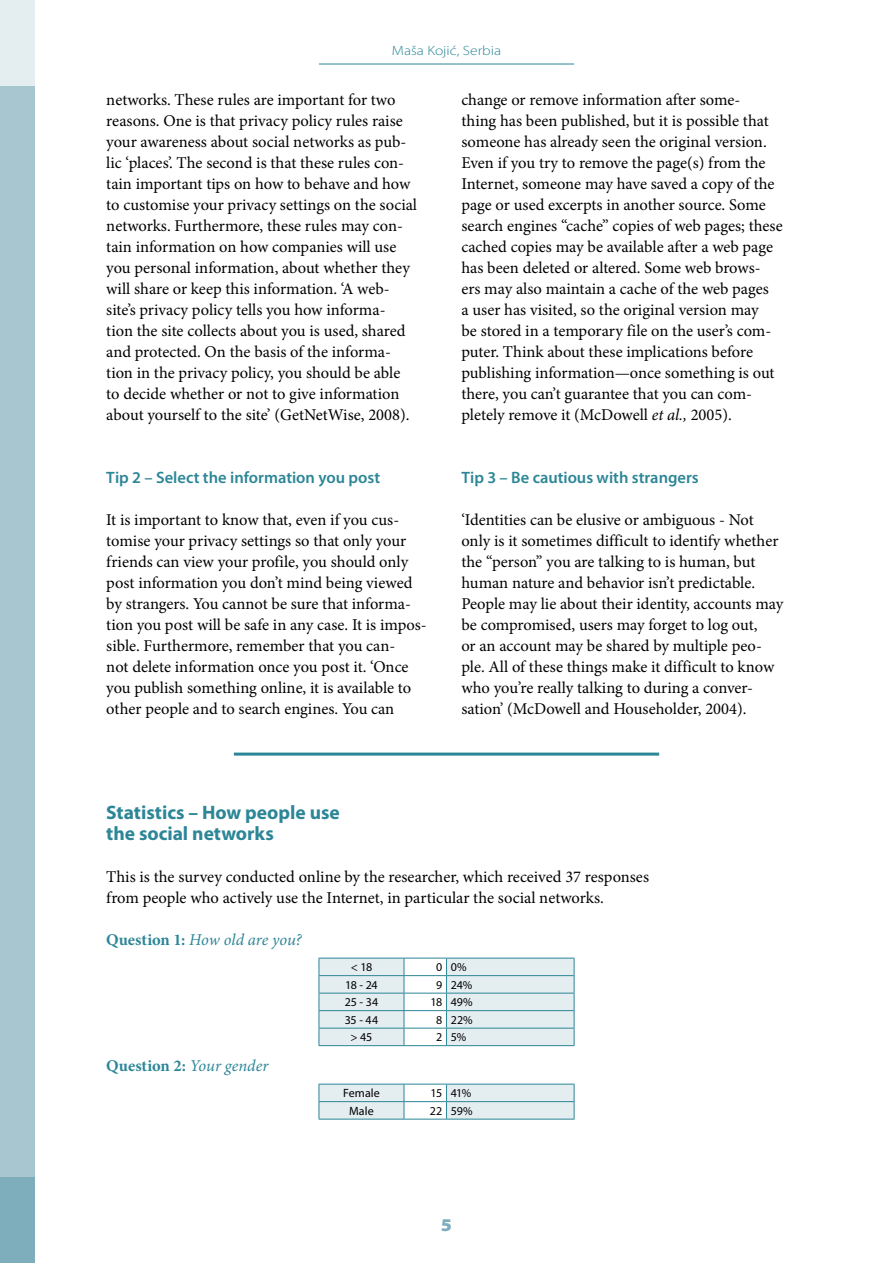
<style>
.page{position:relative;width:893px;height:1263px;background:#fff}
.page>*{position:absolute;margin:0;border:0;box-sizing:border-box;transform-origin:0 0}
.t1{font:700 19.5px/21px "Myriad Pro";color:#2c8697}
.t2{font:900 semi-expanded 18px "Myriad Pro";color:#7eadbb}
.t3{font:16.5px/21px "Minion Pro";color:#000}
.t4{font:600 16.5px "Myriad Pro";color:#2c8697}
.t5{font:italic 16.5px "Minion Pro";color:#2c8697}
.t6{font:700 16.5px "Minion Pro";letter-spacing:-.005em;color:#2c8697}
.t7{font:300 13.5px "Myriad Pro";color:#2c8697;scale:1.15 1}
.t8{font:12px "Myriad Pro";color:#000}
.s1{font-style:italic}
.s2{font-weight:700;font-style:normal}
.s3{font-weight:400;font-style:italic}
</style>
<div class="page">
<div style="left:0;top:85px;width:34px;height:1093px;background:#a8c6d0"></div>
<div style="left:0;top:0;width:34px;height:85px;background:#e4edf0"></div>
<div style="left:0;top:1178px;width:34px;height:85px;background:#7eadbb"></div>
<hr style="left:319px;top:64px;width:255px;height:1px;background:#2c8697">
<svg style="left:319px;top:958px;width:256px;height:88px;background:#dbe8ec"></svg>
<hr style="left:319px;top:1045px;width:255px;height:1px;background:#2c8697">
<svg style="left:319px;top:1084px;width:256px;height:35px;background:#dbe8ec"></svg>
<hr style="left:319px;top:1119px;width:255px;height:1px;background:#2c8697">
<hr style="left:234px;top:753px;width:425px;height:3px;background:#2c8697">
<p class="t7" style="left:392px;top:46px;width:96px">Maša Kojić, Serbia</p>
<p class="t3" style="left:106px;top:91px;width:312px">networks. These rules are important for two reasons. One is that privacy policy rules raise your awareness about social networks as pub&shy;lic ‘places’. The second is that these rules con&shy;tain important tips on how to behave and how to customise your privacy settings on the social networks. Furthermore, these rules may con&shy;tain information on how companies will use you personal information, about whether they will share or keep this information. ‘A web&shy;site’s privacy policy tells you how informa-<br>tion the site collects about you is used, shared and protected. On the basis of the informa&shy;tion in the privacy policy, you should be able to decide whether or not to give information about yourself to the site’ (GetNetWise, 2008).</p>
<p class="t3" style="left:461px;top:91px;width:323px">change or remove information after some-<br>thing has been published, but it is possible that someone has already seen the original version.<br>Even if you try to remove the page(s) from the Internet, someone may have saved a copy of the page or used excerpts in another source. Some search engines “cache” copies of web pages; these cached copies may be available after a web page has been deleted or altered. Some web brows&shy;ers may also maintain a cache of the web pages<br>a user has visited, so the original version may<br>be stored in a temporary file on the user’s com&shy;puter. Think about these implications before publishing information—once something is out there, you can’t guarantee that you can com&shy;pletely remove it (McDowell <span class="s1">et al.,</span> 2005).</p>
<p class="t4" style="left:106px;top:471px;width:275px">Tip 2 – Select the information you post</p>
<p class="t3" style="left:106px;top:511px;width:322px">It is important to know that, even if you cus&shy;tomise your privacy settings so that only your friends can view your profile, you should only post information you don’t mind being viewed by strangers. You cannot be sure that informa&shy;tion you post will be safe in any case. It is impos&shy;sible. Furthermore, remember that you can-<br>not delete information once you post it. ‘Once you publish something online, it is available to other people and to search engines. You can</p>
<p class="t4" style="left:461px;top:471px;width:239px">Tip 3 – Be cautious with strangers</p>
<p class="t3" style="left:461px;top:511px;width:323px">‘Identities can be elusive or ambiguous - Not only is it sometimes difficult to identify whether the “person” you are talking to is human, but human nature and behavior isn’t predictable.<br>People may lie about their identity, accounts may be compromised, users may forget to log out,<br>or an account may be shared by multiple peo&shy;ple. All of these things make it difficult to know who you’re really talking to during a conver&shy;sation’ (McDowell and Householder, 2004).</p>
<p class="t1" style="left:106px;top:804px;width:235px">Statistics – How people use the social networks</p>
<p class="t3" style="left:106px;top:868px;width:544px">This is the survey conducted online by the researcher, which received 37 responses from people who actively use the Internet, in particular the social networks.</p>
<p class="t5" style="left:106px;top:933px;width:197px"><span class="s2">Question 1:</span> How old are you?</p>
<p class="t8" style="left:351px;top:963px;width:23px">&lt; 18</p>
<p class="t8" style="left:436px;top:963px;width:32px">0 0%</p>
<p class="t8" style="left:345px;top:980px;width:34px">18 - 24</p>
<p class="t8" style="left:436px;top:980px;width:38px">9 24%</p>
<p class="t8" style="left:345px;top:998px;width:35px">25 - 34</p>
<p class="t8" style="left:430px;top:998px;width:44px">18 49%</p>
<p class="t8" style="left:345px;top:1015px;width:35px">35 - 44</p>
<p class="t8" style="left:436px;top:1015px;width:38px">8 22%</p>
<p class="t8" style="left:350px;top:1033px;width:23px">&gt; 45</p>
<p class="t8" style="left:436px;top:1033px;width:32px">2 5%</p>
<p class="t6" style="left:106px;top:1059px;width:164px">Question 2: <span class="s3">Your gender</span></p>
<p class="t8" style="left:343px;top:1089px;width:38px">Female</p>
<p class="t8" style="left:431px;top:1089px;width:42px">15 41%</p>
<p class="t8" style="left:349px;top:1106px;width:26px">Male</p>
<p class="t8" style="left:430px;top:1106px;width:44px">22 59%</p>
<p class="t2" style="left:441px;top:1219px;width:13px">5</p>
</div>
